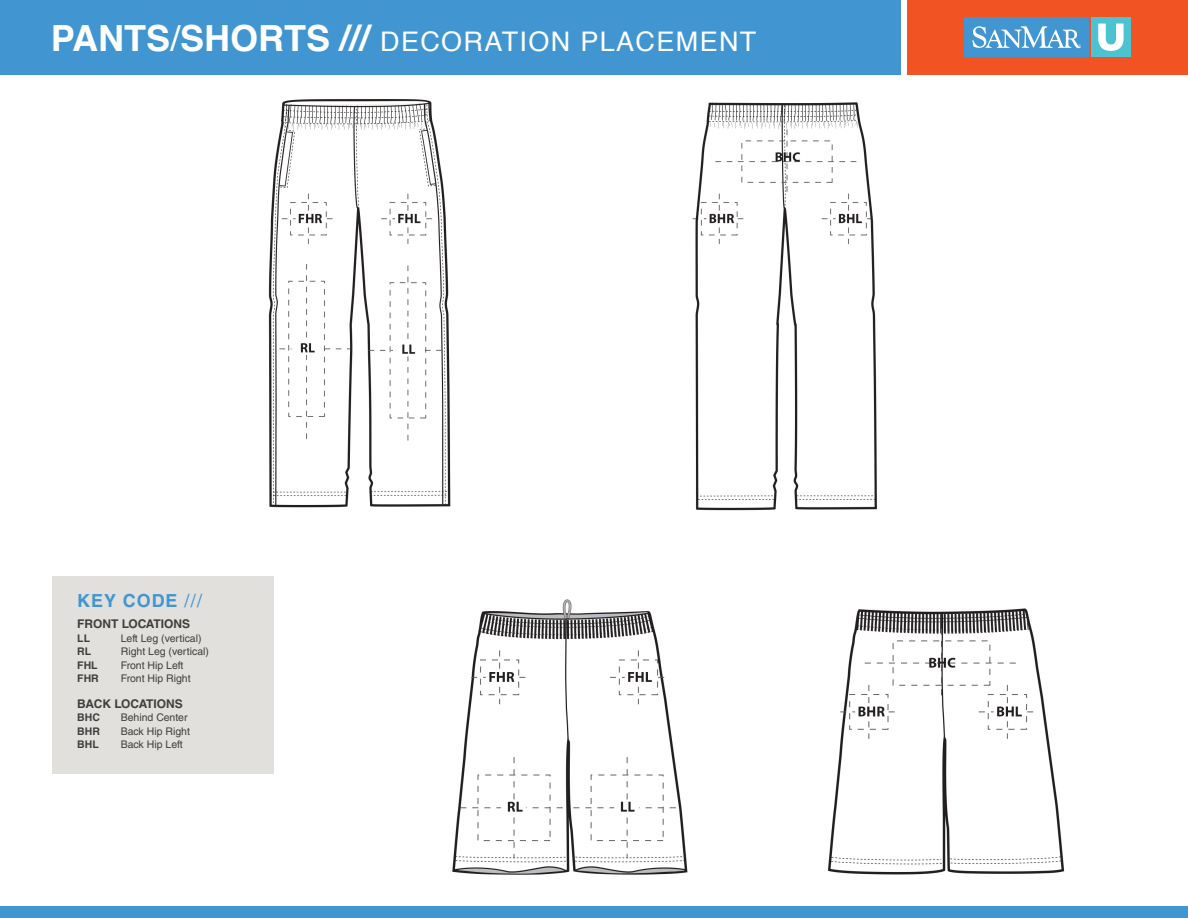
<style>
.page{position:relative;width:1188px;height:918px;background:#fff}
.page>*{position:absolute;margin:0;border:0;box-sizing:border-box;transform-origin:0 0}
.t1{font:27px "Helvetica";letter-spacing:.05em;color:#fff}
.t2{font:700 18px "Helvetica LT Std";letter-spacing:.05em;color:#4196d1}
.t3{font:700 12px "Helvetica LT Std";color:#3e3e3f}
.t4{font:10.5px "Helvetica LT Std";color:#3e3e3f}
.t5{font:700 10.5px "Helvetica LT Std";color:#3e3e3f}
.s1{font-weight:700;font-size:36px}
.s2{font-size:36px}
.s3{font-weight:400}
</style>
<div class="page">
<div style="left:907px;top:0;width:281px;height:75px;background:#f15422"></div>
<div style="left:53px;top:576px;width:221px;height:197px;background:#e1e0dd"></div>
<div style="left:1091px;top:18px;width:40px;height:39px;background:#4bc3d1"></div>
<div style="left:965px;top:18px;width:124px;height:39px;background:#4196d1"></div>
<svg style="left:1098px;top:24px;width:26px;height:27px"></svg>
<svg style="left:972px;top:26px;width:109px;height:23px"></svg>
<div style="left:0;top:0;width:901px;height:75px;background:#4196d1"></div>
<img style="left:268px;top:99px;width:609px;height:412px">
<img style="left:452px;top:599px;width:236px;height:276px">
<div style="left:0;top:906px;width:1188px;height:12px;background:#4196d1"></div>
<img style="left:827px;top:608px;width:238px;height:267px">
<p class="t1" style="left:51px;top:21px;width:707px"><span class="s1">PANTS</span><span class="s2">/</span><span class="s1">SHORTS ///</span> DECORATION PLACEMENT</p>
<p class="t2" style="left:77px;top:590px;width:127px">KEY CODE <span class="s3">///</span></p>
<p class="t3" style="left:77px;top:617px;width:114px">FRONT LOCATIONS</p>
<p class="t5" style="left:77px;top:632px;width:14px">LL</p>
<p class="t4" style="left:121px;top:632px;width:82px">Left Leg (vertical)</p>
<p class="t5" style="left:77px;top:645px;width:15px">RL</p>
<p class="t4" style="left:121px;top:645px;width:90px">Right Leg (vertical)</p>
<p class="t5" style="left:77px;top:659px;width:22px">FHL</p>
<p class="t4" style="left:121px;top:659px;width:64px">Front Hip Left</p>
<p class="t5" style="left:77px;top:672px;width:23px">FHR</p>
<p class="t4" style="left:121px;top:672px;width:71px">Front Hip Right</p>
<p class="t3" style="left:77px;top:696px;width:107px">BACK LOCATIONS</p>
<p class="t5" style="left:77px;top:711px;width:24px">BHC</p>
<p class="t4" style="left:121px;top:711px;width:68px">Behind Center</p>
<p class="t5" style="left:77px;top:725px;width:24px">BHR</p>
<p class="t4" style="left:121px;top:725px;width:71px">Back Hip Right</p>
<p class="t5" style="left:77px;top:738px;width:23px">BHL</p>
<p class="t4" style="left:121px;top:738px;width:63px">Back Hip Left</p>
</div>
